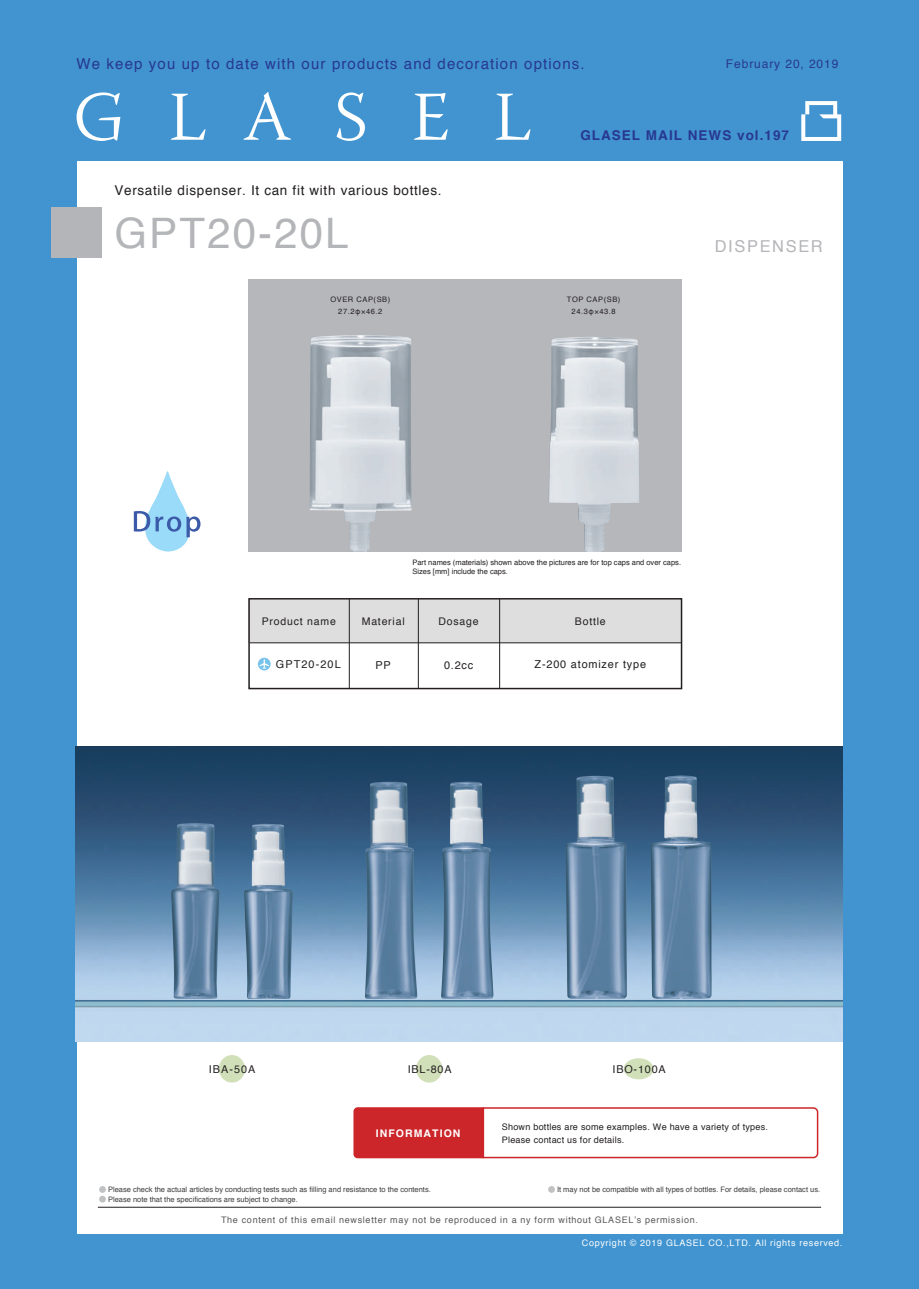
<style>
.page{position:relative;width:919px;height:1289px;background:#fff}
.page>*{position:absolute;margin:0;border:0;box-sizing:border-box;transform-origin:0 0}
.t1{font:42px "Helvetica";letter-spacing:.05em;color:#b4b5b8}
.t2{font:16.35px "Helvetica";letter-spacing:.1em;color:#b4b5b8}
.t3{font:15px "Helvetica";letter-spacing:.075em;color:#283890}
.t4{font:13.5px "Helvetica";letter-spacing:.05em;color:#231f20}
.t5{font:700 13.5px "Helvetica";letter-spacing:.075em;color:#283890}
.t6{font:12px "Helvetica";letter-spacing:.075em;color:#283890}
.t7{font:10.8px "Helvetica";letter-spacing:.075em;color:#231f20}
.t8{font:10.8px "Helvetica";letter-spacing:.1em;color:#231f20}
.t9{font:10.5px "Helvetica";letter-spacing:.075em;color:#231f20}
.t10{font:700 10.5px "Helvetica";letter-spacing:.1em;color:#fff}
.t11{font:9px "Helvetica";letter-spacing:.075em;color:#57585a}
.t12{font:9px/13.5px "Helvetica";letter-spacing:.025em;color:#231f20}
.t13{font:9px "Helvetica";letter-spacing:.075em;color:#fff}
.t14{font:7.5px/9.8px "Helvetica";color:#3e3e3f}
.t15{font:7.5px/9px "Helvetica";color:#231f20}
.t16{font:7.5px/12px "Helvetica";letter-spacing:.075em;color:#231f20;text-align:center}
</style>
<div class="page">
<div style="left:0;top:0;width:918px;height:1288px;background:#4194d0"></div>
<div style="left:77px;top:161px;width:765px;height:1072px;background:#fff"></div>
<div style="left:51px;top:207px;width:51px;height:51px;background:#b4b5b8"></div>
<svg style="left:801px;top:101px;width:40px;height:40px"></svg>
<svg style="left:77px;top:92px;width:43px;height:49px"></svg>
<svg style="left:171px;top:94px;width:34px;height:46px"></svg>
<svg style="left:495px;top:94px;width:35px;height:46px"></svg>
<svg style="left:414px;top:93px;width:33px;height:47px"></svg>
<svg style="left:243px;top:92px;width:48px;height:48px"></svg>
<svg style="left:336px;top:92px;width:29px;height:49px"></svg>
<hr style="left:98px;top:1206px;width:723px;height:1px;background:#231f20">
<svg style="left:99px;top:1185px;width:7px;height:7px"></svg>
<div style="left:99px;top:1195px;width:7px;height:7px;background:#bfc1c3;border-radius:50%"></div>
<div style="left:248px;top:599px;width:434px;height:44px;background:#dedede"></div>
<div style="left:248px;top:598px;width:434px;height:91px;border:2px solid #231f20"></div>
<hr style="left:349px;top:599px;width:1px;height:89px;background:#231f20">
<hr style="left:418px;top:599px;width:1px;height:89px;background:#231f20">
<hr style="left:499px;top:599px;width:1px;height:89px;background:#231f20">
<hr style="left:249px;top:642px;width:432px;height:1px;background:#231f20">
<svg style="left:548px;top:1185px;width:7px;height:7px"></svg>
<svg style="left:134px;top:471px;width:66px;height:81px"></svg>
<div style="left:248px;top:279px;width:434px;height:272px;background:#b6b7bb"></div>
<img style="left:310px;top:335px;width:101px;height:217px">
<img style="left:548px;top:337px;width:91px;height:215px">
<svg style="left:258px;top:657px;width:12px;height:13px"></svg>
<img style="left:76px;top:746px;width:766px;height:295px">
<img style="left:171px;top:823px;width:49px;height:175px">
<img style="left:244px;top:823px;width:49px;height:175px">
<img style="left:365px;top:781px;width:52px;height:218px">
<img style="left:441px;top:781px;width:52px;height:217px">
<img style="left:565px;top:775px;width:62px;height:223px">
<img style="left:650px;top:775px;width:61px;height:223px">
<svg style="left:353px;top:1107px;width:466px;height:51px"></svg>
<div style="left:219px;top:1054px;width:26px;height:28px;background:#d1e0b9;border-radius:50%"></div>
<div style="left:416px;top:1054px;width:26px;height:28px;background:#d1e0b9;border-radius:50%"></div>
<div style="left:623px;top:1058px;width:30px;height:21px;background:#d1e0b9;border-radius:50%"></div>
<h3 class="t3" style="left:77px;top:52px;width:509px">We keep you up to date with our products and decoration options.</h3>
<h3 class="t6" style="left:726px;top:55px;width:114px">February 20, 2019</h3>
<h3 class="t4" style="left:114px;top:180px;width:328px">Versatile dispenser. It can fit with various bottles.</h3>
<h1 class="t1" style="left:114px;top:200px;width:235px">GPT20-20L</h1>
<h3 class="t5" style="left:580px;top:124px;width:210px">GLASEL MAIL NEWS vol.197</h3>
<h2 class="t2" style="left:714px;top:234px;width:109px">DISPENSER</h2>
<p class="t16" style="left:330px;top:293px;width:61px">OVER CAP(SB)<br>27.2φ×46.2</p>
<p class="t16" style="left:567px;top:293px;width:55px">TOP CAP(SB)<br>24.3φ×43.8</p>
<p class="t15" style="left:412px;top:558px;width:270px">Part names (materials) shown above the pictures are for top caps and over caps.<br>Sizes [mm] include the caps.</p>
<h3 class="t9" style="left:262px;top:613px;width:76px">Product name</h3>
<h3 class="t9" style="left:362px;top:613px;width:44px">Material</h3>
<h3 class="t9" style="left:438px;top:613px;width:42px">Dosage</h3>
<h3 class="t9" style="left:575px;top:613px;width:32px">Bottle</h3>
<h3 class="t7" style="left:534px;top:656px;width:113px">Z-200 atomizer type</h3>
<h3 class="t8" style="left:276px;top:656px;width:66px">GPT20-20L</h3>
<h3 class="t7" style="left:375px;top:657px;width:17px">PP</h3>
<h3 class="t7" style="left:444px;top:657px;width:31px">0.2cc</h3>
<h3 class="t7" style="left:209px;top:1061px;width:48px">IBA-50A</h3>
<h3 class="t7" style="left:408px;top:1061px;width:45px">IBL-80A</h3>
<h3 class="t7" style="left:612px;top:1061px;width:55px">IBO-100A</h3>
<h3 class="t10" style="left:376px;top:1124px;width:86px">INFORMATION</h3>
<p class="t14" style="left:108px;top:1184px;width:324px">Please check the actual articles by conducting tests such as filling and resistance to the contents.<br>Please note that the specifications are subject to change.</p>
<p class="t12" style="left:502px;top:1119px;width:268px">Shown bottles are some examples. We have a variety of types.<br>Please contact us for details.</p>
<p class="t14" style="left:557px;top:1184px;width:265px">It may not be compatible with all types of bottles. For details, please contact us.</p>
<p class="t11" style="left:221px;top:1213px;width:478px">The content of this email newsletter may not be reproduced in a ny form without GLASEL’s permission.</p>
<p class="t13" style="left:582px;top:1235px;width:262px">Copyright © 2019 GLASEL CO.,LTD. All rights reserved.</p>
</div>
